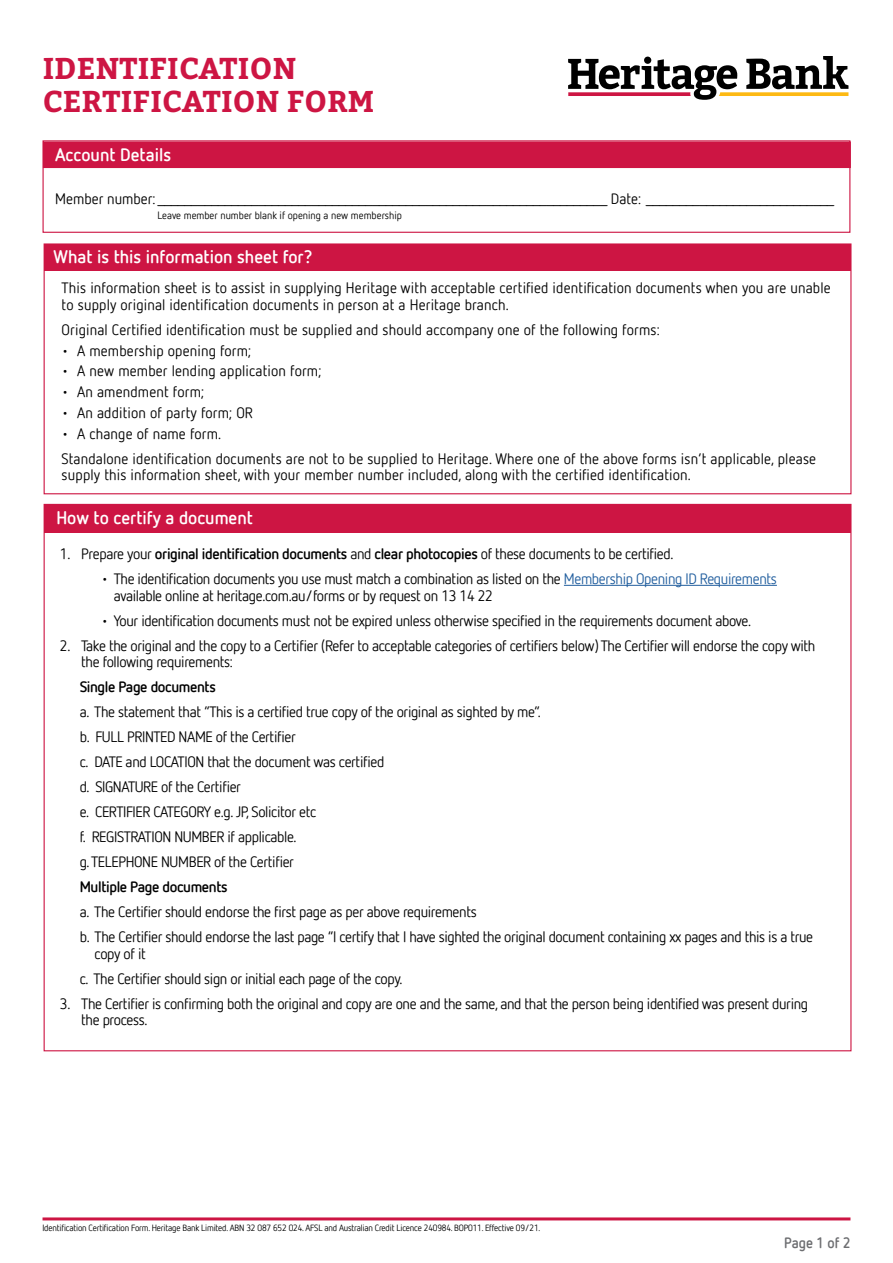
<style>
.page{position:relative;width:893px;height:1263px;background:#fff}
.page>*{position:absolute;margin:0;border:0;box-sizing:border-box;transform-origin:0 0}
.t1{font:700 30px/33px "Bitter";letter-spacing:.01em;color:#cd1543}
.t2{font:700 18px "Netto Offc";color:#fff}
.t3{font:15px/25px "Netto Offc";letter-spacing:-.025em;color:#000}
.t4{font:15px/16.5px "Netto Offc";letter-spacing:.01em;color:#000}
.t5{font:700 15px "Netto Offc";letter-spacing:-.025em;color:#000}
.t6{font:15px "Netto Offc";color:#000}
.t7{font:700 15px "Netto Offc";color:#6d6e71;scale:.95 1}
.t8{font:10.5px "Netto Offc";color:#000}
.t9{font:9px "Netto Offc";letter-spacing:-.02em;color:#000}
.s1{font-weight:400}
.s2{color:#215e9e}
</style>
<div class="page">
<hr style="left:43px;top:1217px;width:807px;height:3px;background:#cd1543">
<hr style="left:564px;top:585px;width:213px;height:1px;background:#215e9e">
<div style="left:45px;top:505px;width:806px;height:27px;background:#cd1543"></div>
<div style="left:44px;top:244px;width:807px;height:26px;background:#cd1543"></div>
<svg style="left:568px;top:56px;width:280px;height:44px"></svg>
<div style="left:43px;top:140px;width:807px;height:93px;border:1px solid #cd1543"></div>
<div style="left:43px;top:141px;width:808px;height:27px;background:#cd1543;border:2px solid #cd1543"></div>
<h1 class="t1" style="left:43px;top:51px;width:333px">IDENTIFICATION<br>CERTIFICATION FORM</h1>
<p class="t2" style="left:55px;top:144px;width:117px">Account Details</p>
<p class="t6" style="left:55px;top:190px;width:781px">Member number: ___________________________________________________________________ Date: ____________________________</p>
<p class="t8" style="left:157px;top:208px;width:246px">Leave member number blank if opening a new membership</p>
<p class="t2" style="left:54px;top:245px;width:260px">What is this information sheet for?</p>
<p class="t4" style="left:62px;top:280px;width:771px">This information sheet is to assist in supplying Heritage with acceptable certified identification documents when you are unable to supply original identification documents in person at a Heritage branch.</p>
<p class="t4" style="left:62px;top:321px;width:600px">Original Certified identification must be supplied and should accompany one of the following forms:</p>
<p class="t4" style="left:62px;top:342px;width:191px">• A membership opening form;</p>
<p class="t4" style="left:62px;top:363px;width:261px">• A new member lending application form;</p>
<p class="t4" style="left:62px;top:383px;width:144px">• An amendment form;</p>
<p class="t4" style="left:62px;top:404px;width:193px">• An addition of party form; OR</p>
<p class="t4" style="left:62px;top:420px;width:756px;line-height:25px">• A change of name form.<br>Standalone identification documents are not to be supplied to Heritage. Where one of the above forms isn’t applicable, please</p>
<p class="t4" style="left:62px;top:466px;width:631px">supply this information sheet, with your member number included, along with the certified identification.</p>
<p class="t2" style="left:56px;top:507px;width:198px">How to certify a document</p>
<p class="t5" style="left:60px;top:544px;width:615px"><span class="s1">1. Prepare your</span> original identification documents <span class="s1">and</span> clear photocopies <span class="s1">of these documents to be certified.</span></p>
<p class="t3" style="left:114px;top:570px;width:665px;line-height:16.5px;text-indent:-13px">• The identification documents you use must match a combination as listed on the <span class="s2">Membership Opening ID Requirements </span>available online at heritage.com.au/forms or by request on 13 14 22</p>
<p class="t3" style="left:101px;top:607px;width:652px">• Your identification documents must not be expired unless otherwise specified in the requirements document above.</p>
<p class="t3" style="left:81px;top:637px;width:736px;line-height:16.5px;text-indent:-21px">2. Take the original and the copy to a Certifier (Refer to acceptable categories of certifiers below) The Certifier will endorse the copy with the following requirements:</p>
<p class="t5" style="left:80px;top:677px;width:138px">Single Page documents</p>
<p class="t3" style="left:80px;top:699px;width:462px">a. The statement that “This is a certified true copy of the original as sighted by me”. b. FULL PRINTED NAME of the Certifier<br>c. DATE and LOCATION that the document was certified<br>d. SIGNATURE of the Certifier<br>e. CERTIFIER CATEGORY e.g. JP, Solicitor etc<br>f. REGISTRATION NUMBER if applicable.<br>g. TELEPHONE NUMBER of the Certifier</p>
<p class="t5" style="left:80px;top:877px;width:149px">Multiple Page documents</p>
<p class="t3" style="left:80px;top:899px;width:735px">a. The Certifier should endorse the first page as per above requirements<br>b. The Certifier should endorse the last page “I certify that I have sighted the original document containing xx pages and this is a true</p>
<p class="t3" style="left:80px;top:941px;width:324px;text-indent:15px">copy of it<br>c. The Certifier should sign or initial each page of the copy.</p>
<p class="t3" style="left:81px;top:995px;width:728px;line-height:16.5px;text-indent:-21px">3. The Certifier is confirming both the original and copy are one and the same, and that the person being identified was present during the process.</p>
<p class="t9" style="left:43px;top:1223px;width:499px">Identification Certification Form. Heritage Bank Limited. ABN 32 087 652 024. AFSL and Australian Credit Licence 240984. BOP011. Effective 09/21.</p>
<p class="t7" style="left:784px;top:1233px;width:71px">Page 1 of 2</p>
</div>
